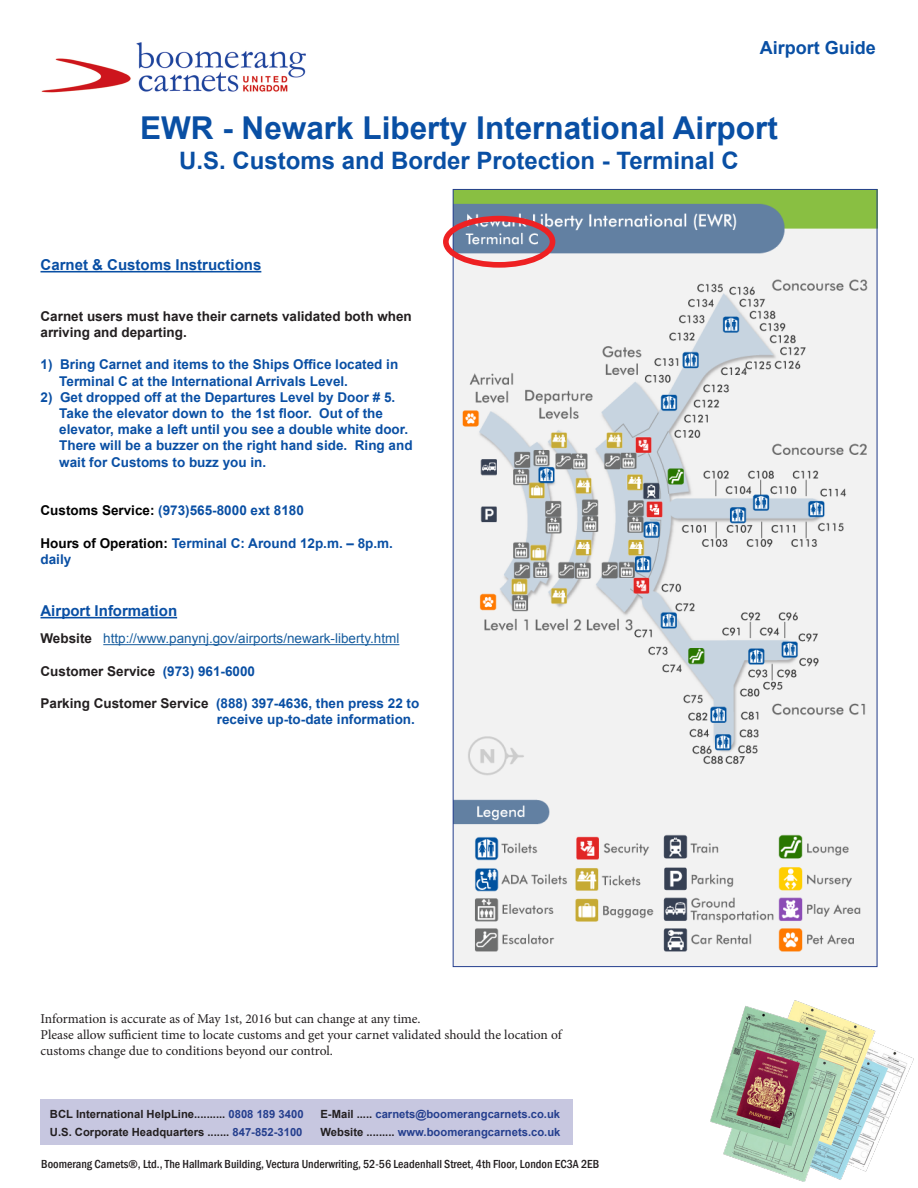
<style>
.page{position:relative;width:918px;height:1188px;background:#fff}
.page>*{position:absolute;margin:0;border:0;box-sizing:border-box;transform-origin:0 0}
.t1{font:700 31.5px "Arial";color:#094fa4}
.t2{font:700 24px "Arial";color:#094fa4}
.t3{font:700 18px "Arial";color:#094fa4}
.t4{font:700 15px "Arial";color:#094fa4}
.t5{font:700 13.5px/16.2px "Arial";color:#094fa4}
.t6{font:13.5px/16.2px "Minion Pro";letter-spacing:-.005em;color:#231f20}
.t7{font:700 13.5px/16.2px "Arial";color:#231f20}
.t8{font:13.5px "Arial";color:#175d9e}
.t9{font:500 condensed 12px "Franklin Gothic";color:#231f20}
.t10{font:700 11.25px/18px "Arial";color:#231f20}
.t11{font:700 11.25px/18px "Arial";color:#253f8e}
.s1{color:#000}
.s2{font-weight:700;color:#231f20}
.s3{color:#094fa4}
.s4{color:#231f20}
.s5{color:#253f8e}
</style>
<div class="page">
<div style="left:40px;top:1099px;width:533px;height:46px;background:#c7c7e0"></div>
<img style="left:41px;top:42px;width:265px;height:51px">
<img style="left:711px;top:1001px;width:203px;height:180px">
<hr style="left:40px;top:617px;width:137px;height:1px;background:#094fa4">
<hr style="left:103px;top:644px;width:296px;height:1px;background:#175d9e">
<hr style="left:41px;top:271px;width:220px;height:1px;background:#094fa4">
<img style="left:455px;top:191px;width:421px;height:774px">
<div style="left:443px;top:216px;width:112px;height:52px;border:6px solid #ee2123;border-radius:50%"></div>
<h3 class="t3" style="left:760px;top:36px;width:118px">Airport Guide</h3>
<p class="t1" style="left:140px;top:107px;width:639px">EWR - Newark Liberty International Airport</p>
<p class="t2" style="left:179px;top:144px;width:561px">U.S. Customs and Border Protection - Terminal C</p>
<p class="t4" style="left:41px;top:255px;width:222px">Carnet &amp; Customs Instructions</p>
<p class="t7" style="left:40px;top:308px;width:373px">Carnet users must have their carnets validated both when arriving and departing.</p>
<p class="t5" style="left:40px;top:357px;width:359px">1) Bring Carnet and items to the Ships Office located in</p>
<p class="t5" style="left:59px;top:373px;width:290px">Terminal C at the International Arrivals Level.</p>
<p class="t5" style="left:40px;top:389px;width:356px">2) Get dropped off at the Departures Level by Door # 5.</p>
<p class="t5" style="left:59px;top:405px;width:325px">Take the elevator down to the 1st floor. Out of the</p>
<p class="t5" style="left:59px;top:422px;width:350px">elevator, make a left until you see a double white door.</p>
<p class="t5" style="left:59px;top:438px;width:355px">There will be a buzzer on the right hand side. Ring and</p>
<p class="t5" style="left:59px;top:454px;width:209px">wait for Customs to buzz you in.</p>
<p class="t5" style="left:40px;top:503px;width:265px"><span class="s1">Customs Service:</span> (973)565-8000 ext 8180</p>
<p class="t5" style="left:40px;top:535px;width:354px"><span class="s1">Hours of Operation:</span> Terminal C: Around 12p.m. – 8p.m. daily</p>
<p class="t4" style="left:40px;top:601px;width:138px">Airport Information</p>
<p class="t8" style="left:40px;top:630px;width:360px"><span class="s2">Website</span> http://www.panynj.gov/airports/newark-liberty.html</p>
<p class="t7" style="left:40px;top:663px;width:216px">Customer Service <span class="s3">(973) 961-6000</span></p>
<p class="t5" style="left:217px;top:696px;width:204px;text-indent:-176px"><span class="s4">Parking Customer Service</span> (888) 397-4636, then press 22 to receive up-to-date information.</p>
<p class="t6" style="left:40px;top:1011px;width:382px">Information is accurate as of May 1st, 2016 but can change at any time.</p>
<p class="t6" style="left:40px;top:1027px;width:523px">Please allow sufficient time to locate customs and get your carnet validated should the location of customs change due to conditions beyond our control.</p>
<p class="t10" style="left:50px;top:1105px;width:255px">BCL International HelpLine.......... <span class="s5">0808 189 3400<br></span>U.S. Corporate Headquarters ....... <span class="s5">847-852-3100</span></p>
<p class="t11" style="left:320px;top:1105px;width:242px"><span class="s4">E-Mail .....</span> carnets@boomerangcarnets.co.uk<br><span class="s4">Website .........</span> www.boomerangcarnets.co.uk</p>
<p class="t9" style="left:41px;top:1156px;width:560px">Boomerang Carnets®, Ltd., The Hallmark Building, Vectura Underwriting, 52-56 Leadenhall Street, 4th Floor, London EC3A 2EB</p>
</div>
